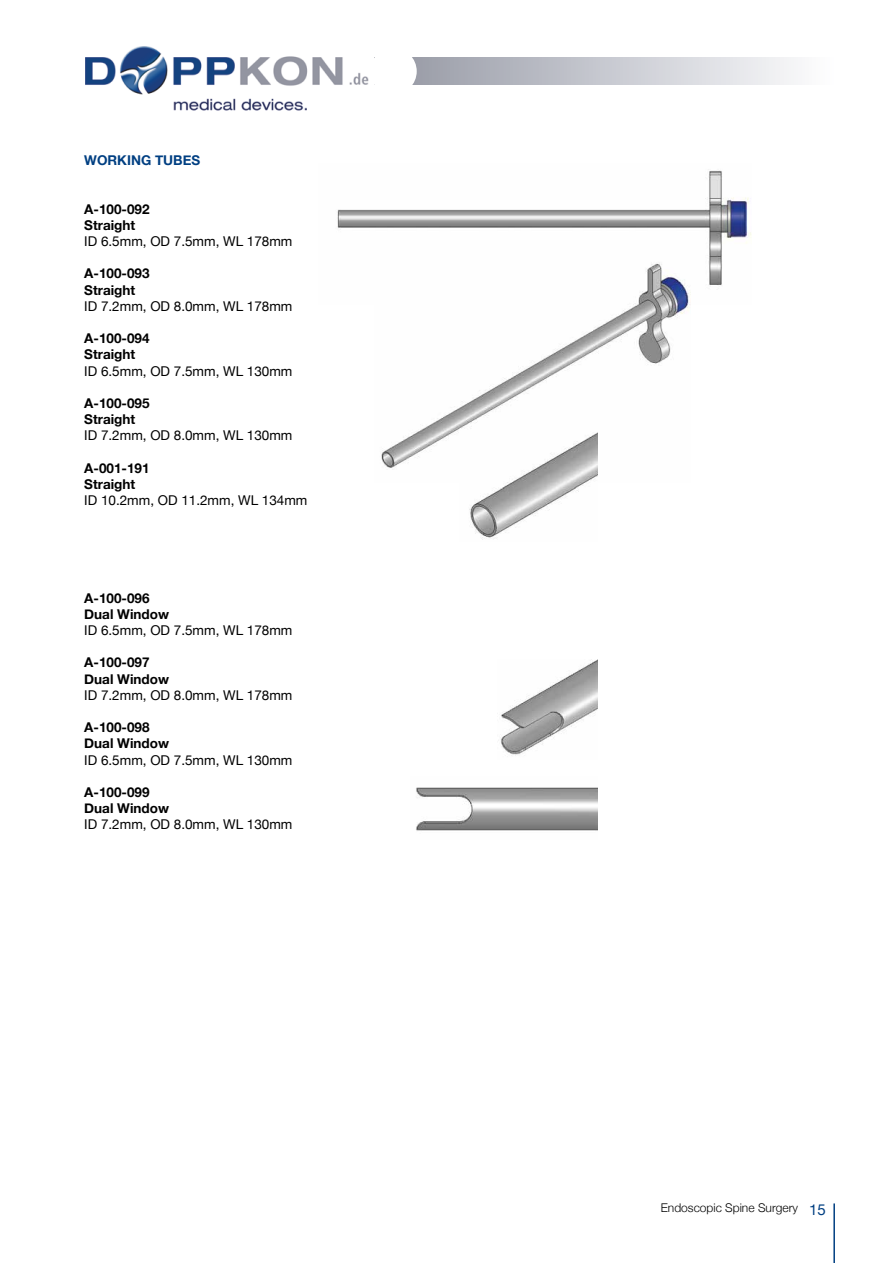
<style>
.page{position:relative;width:893px;height:1263px;background:#fff}
.page>*{position:absolute;margin:0;border:0;box-sizing:border-box;transform-origin:0 0}
.t1{font:13.5px "Helvetica Neue";color:#000}
.t2{font:700 13.5px/16.2px "Helvetica Neue";color:#000}
.t3{font:700 13.5px "Helvetica Neue";color:#003f82}
.t4{font:300 12px "Helvetica Neue";color:#000}
.s1{font-weight:400;font-size:15px;color:#003f82}
</style>
<div class="page">
<hr style="left:833px;top:1203px;width:2px;height:60px;background:#003f82">
<img style="left:85px;top:47px;width:290px;height:64px">
<div style="left:374px;top:58px;width:459px;height:27px;background:linear-gradient(to right,#9195a1,#fdfdff)"></div>
<div style="left:370px;top:48px;width:47px;height:47px;background:#fff;border-radius:50%"></div>
<img style="left:337px;top:170px;width:414px;height:116px">
<img style="left:374px;top:257px;width:317px;height:220px">
<img style="left:459px;top:432px;width:138px;height:108px">
<img style="left:501px;top:659px;width:96px;height:97px">
<img style="left:416px;top:787px;width:181px;height:44px">
<p class="t3" style="left:84px;top:150px;width:117px">WORKING TUBES</p>
<p class="t2" style="left:84px;top:201px;width:67px">A-100-092<br>Straight</p>
<p class="t1" style="left:84px;top:231px;width:210px">ID 6.5mm, OD 7.5mm, WL 178mm</p>
<p class="t2" style="left:84px;top:266px;width:67px">A-100-093<br>Straight</p>
<p class="t1" style="left:84px;top:296px;width:210px">ID 7.2mm, OD 8.0mm, WL 178mm</p>
<p class="t2" style="left:84px;top:331px;width:67px">A-100-094<br>Straight</p>
<p class="t1" style="left:84px;top:361px;width:210px">ID 6.5mm, OD 7.5mm, WL 130mm</p>
<p class="t2" style="left:84px;top:395px;width:67px">A-100-095<br>Straight</p>
<p class="t1" style="left:84px;top:426px;width:210px">ID 7.2mm, OD 8.0mm, WL 130mm</p>
<p class="t2" style="left:84px;top:460px;width:67px">A-001-191<br>Straight</p>
<p class="t1" style="left:84px;top:491px;width:225px">ID 10.2mm, OD 11.2mm, WL 134mm</p>
<p class="t2" style="left:84px;top:590px;width:86px">A-100-096<br>Dual Window</p>
<p class="t1" style="left:84px;top:620px;width:210px">ID 6.5mm, OD 7.5mm, WL 178mm</p>
<p class="t2" style="left:84px;top:655px;width:86px">A-100-097<br>Dual Window</p>
<p class="t1" style="left:84px;top:685px;width:210px">ID 7.2mm, OD 8.0mm, WL 178mm</p>
<p class="t2" style="left:84px;top:719px;width:86px">A-100-098<br>Dual Window</p>
<p class="t1" style="left:84px;top:750px;width:210px">ID 6.5mm, OD 7.5mm, WL 130mm</p>
<p class="t2" style="left:84px;top:784px;width:86px">A-100-099<br>Dual Window</p>
<p class="t1" style="left:84px;top:815px;width:210px">ID 7.2mm, OD 8.0mm, WL 130mm</p>
<p class="t4" style="left:661px;top:1198px;width:167px">Endoscopic Spine Surgery <span class="s1">15</span></p>
</div>
